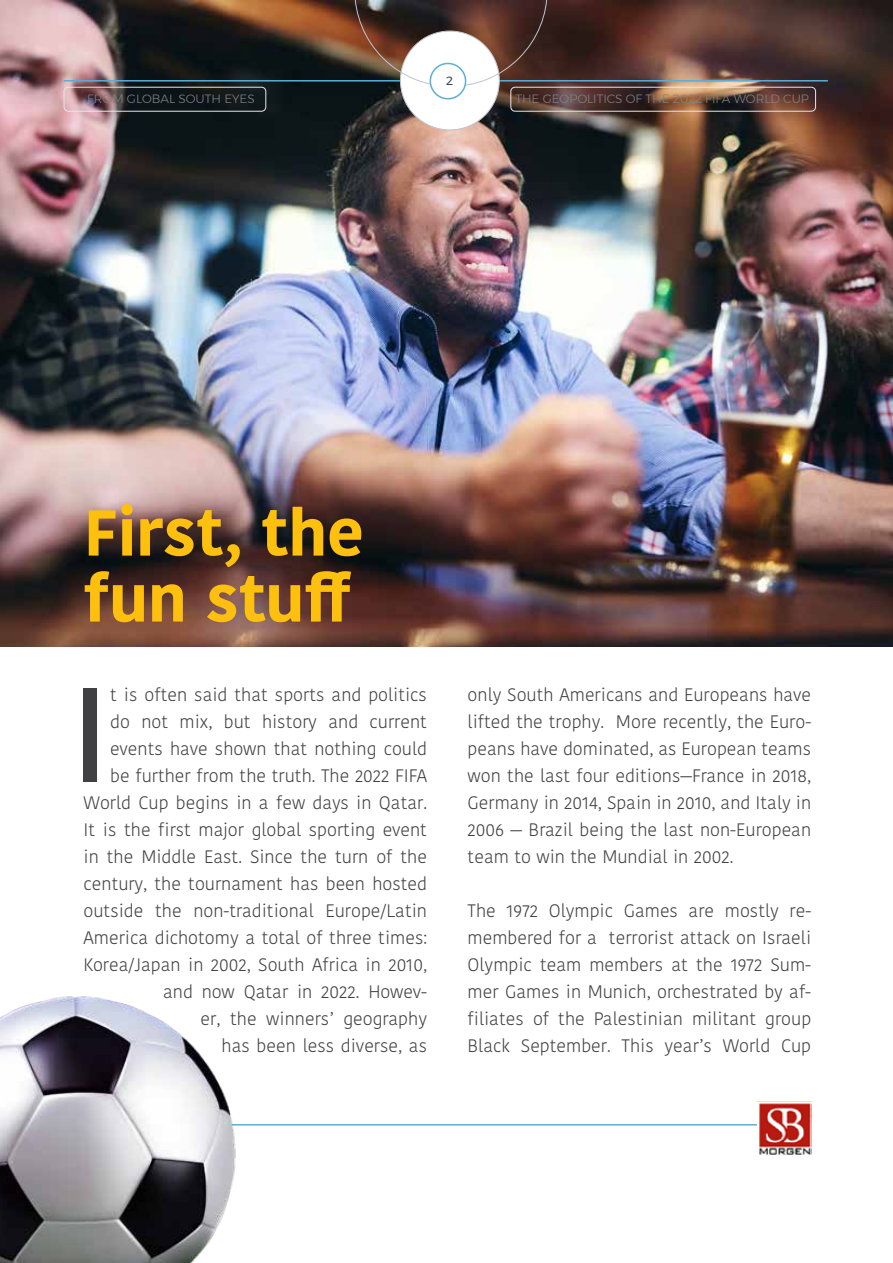
<style>
.page{position:relative;width:893px;height:1263px;background:#fff}
.page>*{position:absolute;margin:0;border:0;box-sizing:border-box;transform-origin:0 0}
.t1{font:500 133.5px "Kohinoor Telugu";color:#414042}
.t2{font:700 64.5px/66px "Kohinoor Bangla";color:#fec00f}
.t3{font:300 18px/27px "Kohinoor Telugu";color:#414042;text-align:justify}
.t4{font:300 12px "Montserrat";color:#808285}
.t5{font:12px "Montserrat";color:#394454}
</style>
<div class="page">
<img style="left:0;top:0;width:893px;height:646px">
<hr style="left:223px;top:1124px;width:542px;height:1px;background:#5dadd7">
<img style="left:758px;top:1101px;width:53px;height:54px">
<img style="left:0;top:996px;width:270px;height:267px">
<hr style="left:64px;top:80px;width:764px;height:2px;background:#5dadd7">
<img style="left:345px;top:0;width:212px;height:135px">
<div style="left:430px;top:63px;width:36px;height:36px;background:#fff;border-radius:50%"></div>
<div style="left:430px;top:63px;width:36px;height:36px;border:2px solid #5dadd7;border-radius:50%"></div>
<div style="left:64px;top:87px;width:202px;height:24px;border:1px solid #e6e7e8;border-radius:4px"></div>
<div style="left:511px;top:87px;width:305px;height:24px;border:1px solid #e6e7e8;border-radius:4px"></div>
<p class="t5" style="left:446px;top:72px;width:8px">2</p>
<p class="t4" style="left:87px;top:90px;width:169px">FROM GLOBAL SOUTH EYES</p>
<p class="t4" style="left:515px;top:90px;width:295px">THE GEOPOLITICS OF THE 2022 FIFA WORLD CUP</p>
<h2 class="t2" style="left:84px;top:497px;width:282px">First, the fun stuff</h2>
<p class="t3" style="left:84px;top:681px;width:345px;text-align:right">t is often said that sports and politics<br>do not mix, but history and current events have shown that nothing could<br>be further from the truth. The 2022 FIFA World Cup begins in a few days in Qatar.<br>It is the first major global sporting event in the Middle East. Since the turn of the century, the tournament has been hosted outside the non-traditional Europe/Latin America dichotomy a total of three times:<br>Korea/Japan in 2002, South Africa in 2010, and now Qatar in 2022. Howev-<br>er, the winners’ geography<br>has been less diverse, as</p>
<p class="t3" style="left:468px;top:681px;width:345px">only South Americans and Europeans have lifted the trophy. More recently, the Euro&shy;peans have dominated, as European teams won the last four editions—France in 2018, Germany in 2014, Spain in 2010, and Italy in 2006 — Brazil being the last non-European team to win the Mundial in 2002.</p>
<h1 class="t1" style="left:70px;top:658px;width:42px">I</h1>
<p class="t3" style="left:468px;top:897px;width:345px">The 1972 Olympic Games are mostly re&shy;membered for a terrorist attack on Israeli Olympic team members at the 1972 Sum&shy;mer Games in Munich, orchestrated by af&shy;filiates of the Palestinian militant group Black September. This year’s World Cup</p>
</div>
